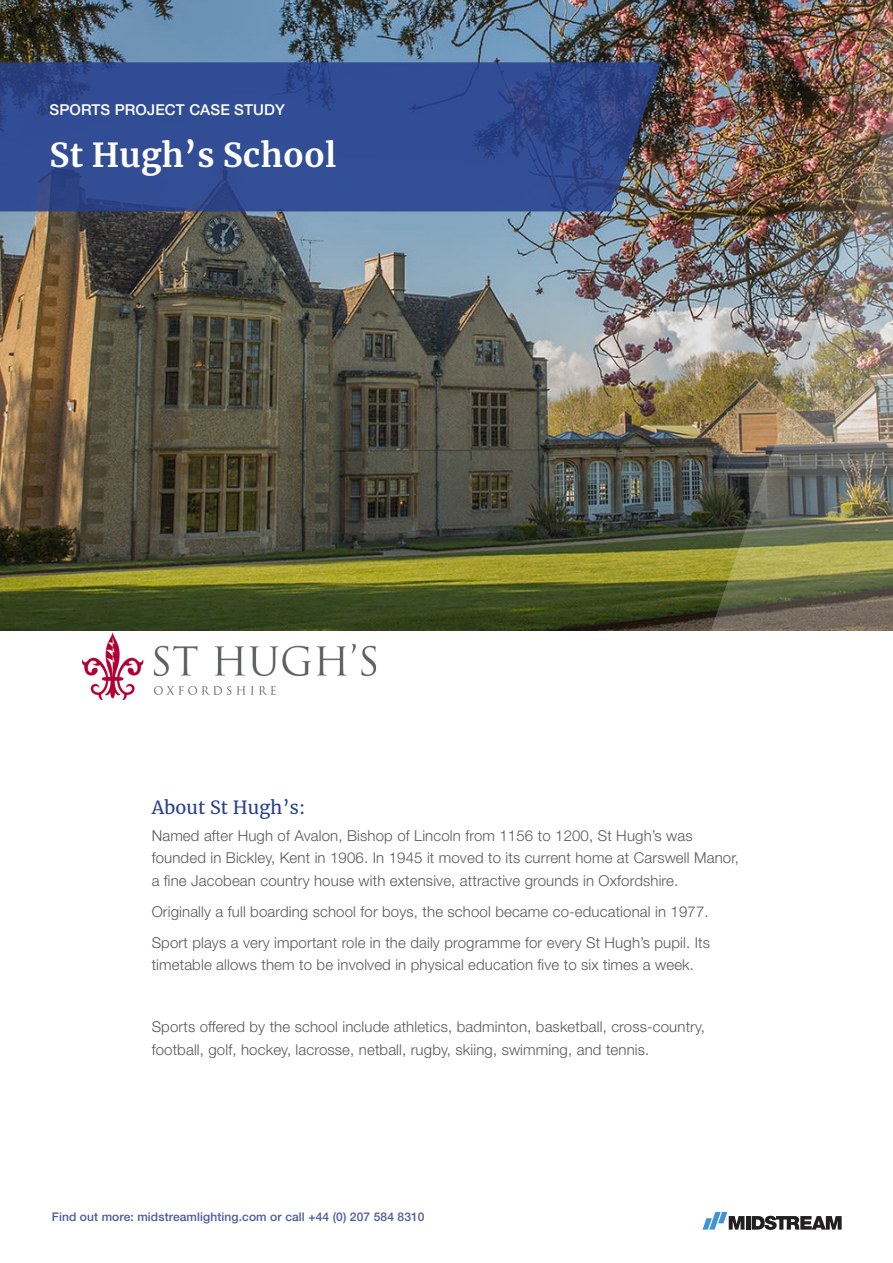
<style>
.page{position:relative;width:893px;height:1263px;background:#fff}
.page>*{position:absolute;margin:0;border:0;box-sizing:border-box;transform-origin:0 0}
.t1{font:700 33px "Merriweather";letter-spacing:.01em;color:#fff}
.t2{font:18px "Merriweather";letter-spacing:.01em;color:#253f8e}
.t3{font:300 15px/22.5px "Helvetica Neue LT Std";letter-spacing:.01em;color:#57585a}
.t4{font:500 15px "Helvetica Neue LT Std";letter-spacing:.01em;color:#fff}
.t5{font:500 12px "Helvetica Neue LT Std";letter-spacing:.01em;color:#4d5a9e}
</style>
<div class="page">
<img style="left:0;top:0;width:703px;height:630px">
<svg style="left:0;top:62px;width:661px;height:149px;background:#324b8e"></svg>
<img style="left:703px;top:0;width:190px;height:631px">
<img style="left:713px;top:0;width:180px;height:476px">
<hr style="left:746px;top:1216px;width:4px;height:13px;background:#231f20">
<svg style="left:752px;top:1216px;width:90px;height:14px"></svg>
<svg style="left:702px;top:1212px;width:42px;height:17px"></svg>
<img style="left:82px;top:632px;width:294px;height:68px">
<p class="t4" style="left:50px;top:101px;width:237px">SPORTS PROJECT CASE STUDY</p>
<p class="t1" style="left:50px;top:132px;width:288px">St Hugh’s School</p>
<p class="t2" style="left:152px;top:795px;width:155px">About St Hugh’s:</p>
<p class="t3" style="left:152px;top:824px;width:589px">Named after Hugh of Avalon, Bishop of Lincoln from 1156 to 1200, St Hugh’s was founded in Bickley, Kent in 1906. In 1945 it moved to its current home at Carswell Manor, a fine Jacobean country house with extensive, attractive grounds in Oxfordshire.</p>
<p class="t3" style="left:152px;top:900px;width:558px">Originally a full boarding school for boys, the school became co-educational in 1977.</p>
<p class="t3" style="left:152px;top:931px;width:560px">Sport plays a very important role in the daily programme for every St Hugh’s pupil. Its timetable allows them to be involved in physical education five to six times a week.</p>
<p class="t3" style="left:152px;top:1015px;width:555px">Sports offered by the school include athletics, badminton, basketball, cross-country, football, golf, hockey, lacrosse, netball, rugby, skiing, swimming, and tennis.</p>
<p class="t5" style="left:52px;top:1209px;width:374px">Find out more: midstreamlighting.com or call +44 (0) 207 584 8310</p>
</div>
